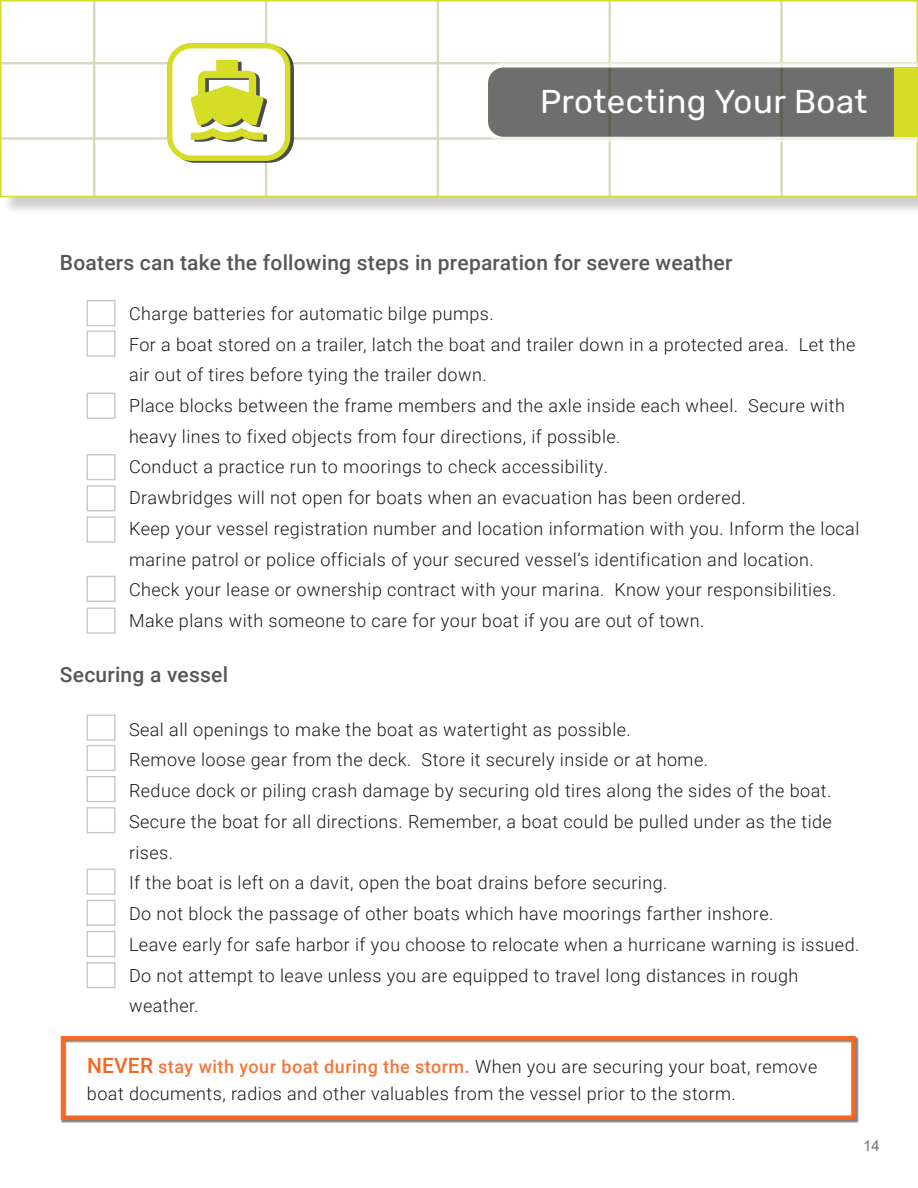
<style>
.page{position:relative;width:918px;height:1188px;background:#fff}
.page>*{position:absolute;margin:0;border:0;box-sizing:border-box;transform-origin:0 0}
.t1{font:33px "Rubik";letter-spacing:.015em;color:#fff}
.t2{font:500 21px "Roboto";letter-spacing:.01em;color:#575757}
.t3{font:300 18px/30.8px "Roboto";letter-spacing:.025em;color:#1a1a1a}
.t4{font:15px "Arial";color:#747576}
.s1{font-weight:500;font-size:21px;color:#f36823}
.s2{font-weight:500;color:#f47739}
</style>
<div class="page">
<div style="left:2px;top:2px;width:916px;height:214px;background:#000;opacity:.19"></div>
<div style="left:1px;top:1px;width:916px;height:195px;background:#fff"></div>
<hr style="left:1px;top:137px;width:916px;height:3px;background:#d1dbbd">
<hr style="left:1px;top:62px;width:916px;height:2px;background:#d1dbbd">
<hr style="left:780px;top:1px;width:3px;height:195px;background:#d1dbbd">
<hr style="left:609px;top:1px;width:2px;height:195px;background:#d1dbbd">
<hr style="left:437px;top:1px;width:2px;height:195px;background:#d1dbbd">
<hr style="left:265px;top:1px;width:2px;height:195px;background:#d1dbbd">
<hr style="left:93px;top:1px;width:2px;height:195px;background:#d1dbbd">
<div style="left:0;top:0;width:918px;height:197px;border:2px solid #d5dd26"></div>
<svg style="left:483px;top:62px;width:435px;height:80px;background:#828280"></svg>
<div style="left:895px;top:68px;width:23px;height:69px;background:#d5dd26"></div>
<div style="left:171px;top:45px;width:123px;height:118px;border:5px solid #000;border-radius:22px"></div>
<div style="left:170px;top:46px;width:118px;height:112px;background:#fff;border-radius:22px"></div>
<div style="left:167px;top:43px;width:123px;height:118px;border:5px solid #d5dd26;border-radius:22px"></div>
<div style="left:87px;top:300px;width:29px;height:26px;border:1px solid #c7c7c7"></div>
<div style="left:87px;top:330px;width:29px;height:27px;border:1px solid #c7c7c7"></div>
<div style="left:87px;top:516px;width:29px;height:27px;border:1px solid #c7c7c7"></div>
<div style="left:87px;top:576px;width:29px;height:26px;border:1px solid #c7c7c7"></div>
<div style="left:87px;top:608px;width:29px;height:26px;border:1px solid #c7c7c7"></div>
<div style="left:87px;top:393px;width:29px;height:26px;border:1px solid #c7c7c7"></div>
<div style="left:87px;top:454px;width:29px;height:26px;border:1px solid #c7c7c7"></div>
<div style="left:87px;top:485px;width:29px;height:26px;border:1px solid #c7c7c7"></div>
<div style="left:87px;top:714px;width:29px;height:27px;border:1px solid #c7c7c7"></div>
<div style="left:87px;top:745px;width:29px;height:26px;border:1px solid #c7c7c7"></div>
<div style="left:87px;top:776px;width:29px;height:26px;border:1px solid #c7c7c7"></div>
<div style="left:87px;top:931px;width:29px;height:26px;border:1px solid #c7c7c7"></div>
<div style="left:87px;top:962px;width:29px;height:26px;border:1px solid #c7c7c7"></div>
<div style="left:87px;top:807px;width:29px;height:26px;border:1px solid #c7c7c7"></div>
<div style="left:87px;top:869px;width:29px;height:26px;border:1px solid #c7c7c7"></div>
<div style="left:87px;top:900px;width:29px;height:26px;border:1px solid #c7c7c7"></div>
<div style="left:61px;top:1036px;width:795px;height:84px;border:4px solid #f36823"></div>
<h2 class="t1" style="left:540px;top:83px;width:329px">Protecting Your Boat</h2>
<h3 class="t2" style="left:60px;top:248px;width:674px">Boaters can take the following steps in preparation for severe weather</h3>
<p class="t3" style="left:129px;top:297px;width:366px">Charge batteries for automatic bilge pumps.</p>
<p class="t3" style="left:129px;top:328px;width:728px">For a boat stored on a trailer, latch the boat and trailer down in a protected area. Let the</p>
<p class="t3" style="left:129px;top:359px;width:359px">air out of tires before tying the trailer down.</p>
<p class="t3" style="left:129px;top:390px;width:717px">Place blocks between the frame members and the axle inside each wheel. Secure with</p>
<p class="t3" style="left:129px;top:420px;width:493px">heavy lines to fixed objects from four directions, if possible.<br>Conduct a practice run to moorings to check accessibility.</p>
<p class="t3" style="left:129px;top:482px;width:618px">Drawbridges will not open for boats when an evacuation has been ordered.</p>
<p class="t3" style="left:129px;top:513px;width:732px">Keep your vessel registration number and location information with you. Inform the local</p>
<p class="t3" style="left:129px;top:543px;width:709px">marine patrol or police officials of your secured vessel’s identification and location.<br>Check your lease or ownership contract with your marina. Know your responsibilities.<br>Make plans with someone to care for your boat if you are out of town.</p>
<h3 class="t2" style="left:60px;top:660px;width:170px">Securing a vessel</h3>
<p class="t3" style="left:129px;top:713px;width:503px">Seal all openings to make the boat as watertight as possible.</p>
<p class="t3" style="left:129px;top:744px;width:581px">Remove loose gear from the deck. Store it securely inside or at home.</p>
<p class="t3" style="left:129px;top:775px;width:704px">Reduce dock or piling crash damage by securing old tires along the sides of the boat.</p>
<p class="t3" style="left:129px;top:805px;width:704px">Secure the boat for all directions. Remember, a boat could be pulled under as the tide</p>
<p class="t3" style="left:129px;top:836px;width:46px">rises.</p>
<p class="t3" style="left:129px;top:867px;width:540px">If the boat is left on a davit, open the boat drains before securing.</p>
<p class="t3" style="left:129px;top:898px;width:646px">Do not block the passage of other boats which have moorings farther inshore.</p>
<p class="t3" style="left:129px;top:928px;width:732px">Leave early for safe harbor if you choose to relocate when a hurricane warning is issued.</p>
<p class="t3" style="left:129px;top:959px;width:671px">Do not attempt to leave unless you are equipped to travel long distances in rough</p>
<p class="t3" style="left:129px;top:990px;width:71px">weather.</p>
<p class="t3" style="left:87px;top:1052px;width:732px;line-height:27px"><span class="s1">NEVER</span> <span class="s2">stay with your boat during the storm.</span> When you are securing your boat, remove boat documents, radios and other valuables from the vessel prior to the storm.</p>
<p class="t4" style="left:863px;top:1135px;width:18px">14</p>
</div>
